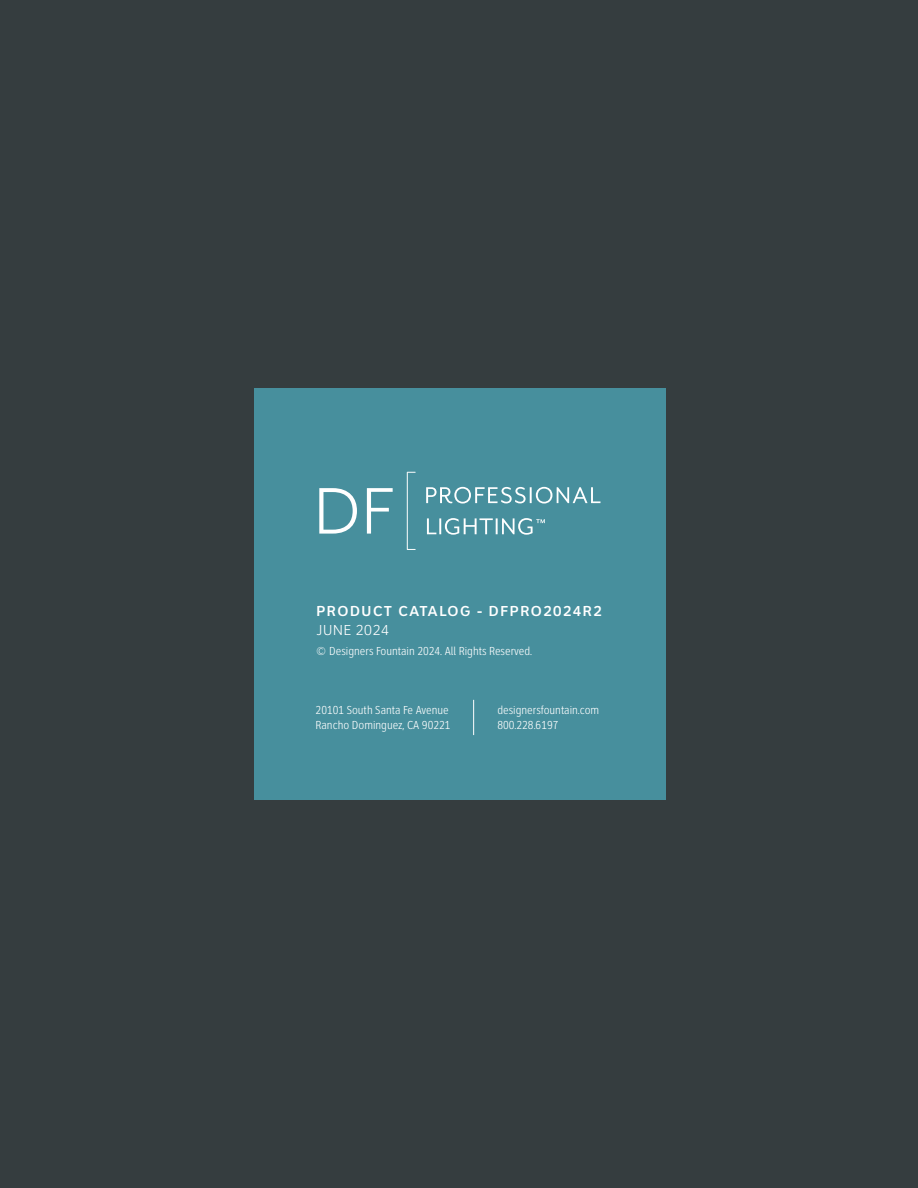
<style>
.page{position:relative;width:918px;height:1188px;background:#353d3f}
.page>*{position:absolute;margin:0;border:0;box-sizing:border-box;transform-origin:0 0}
.t1{font:500 15px "Clearview Text";letter-spacing:.06em;color:#fff}
.t2{font:300 15px "Clearview Text";letter-spacing:.005em;color:#fff}
.t3{font:300 12px "Clearview Text Cond";color:#fff}
</style>
<div class="page">
<div style="left:254px;top:388px;width:412px;height:412px;background:#478f9d"></div>
<hr style="left:473px;top:700px;width:1px;height:35px;background:#fff">
<svg style="left:319px;top:488px;width:38px;height:46px"></svg>
<svg style="left:367px;top:488px;width:26px;height:46px"></svg>
<hr style="left:407px;top:472px;width:1px;height:77px;background:#fff">
<svg style="left:426px;top:487px;width:174px;height:17px"></svg>
<svg style="left:427px;top:518px;width:118px;height:17px"></svg>
<p class="t1" style="left:316px;top:602px;width:288px">PRODUCT CATALOG - DFPRO2024R2</p>
<p class="t2" style="left:316px;top:622px;width:75px">JUNE 2024</p>
<p class="t3" style="left:316px;top:645px;width:218px">© Designers Fountain 2024. All Rights Reserved.</p>
<p class="t3" style="left:316px;top:704px;width:135px">20101 South Santa Fe Avenue</p>
<p class="t3" style="left:316px;top:719px;width:136px">Rancho Dominguez, CA 90221</p>
<p class="t3" style="left:497px;top:704px;width:103px">designersfountain.com</p>
<p class="t3" style="left:497px;top:719px;width:63px">800.228.6197</p>
</div>
